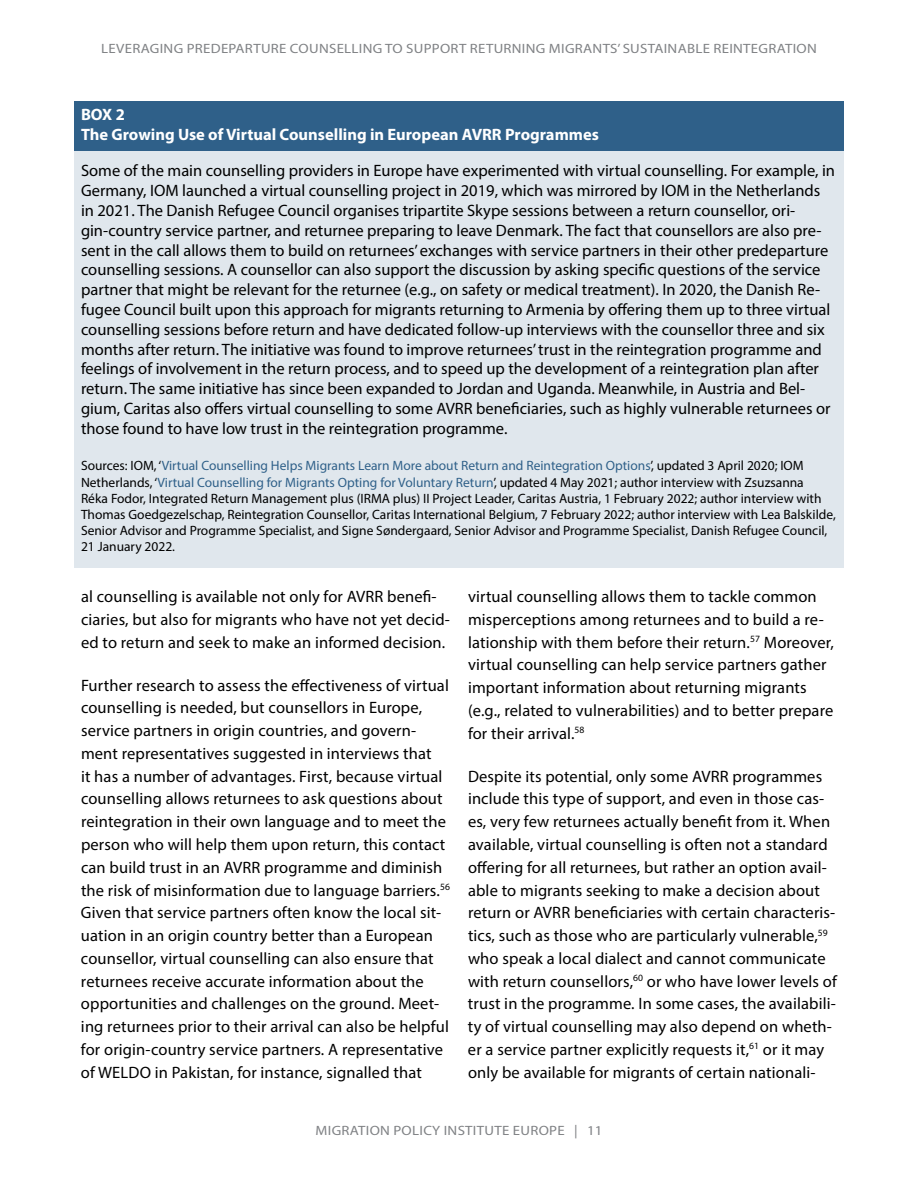
<style>
.page{position:relative;width:918px;height:1188px;background:#fff}
.page>*{position:absolute;margin:0;border:0;box-sizing:border-box;transform-origin:0 0}
.t1{font:16.5px/22.8px "Myriad Pro";letter-spacing:.01em;color:#000}
.t2{font:700 16.5px/19.8px "Myriad Pro";color:#fff}
.t3{font:13.5px/16.2px "Myriad Pro";color:#000}
.t4{font:13.5px "Myriad Pro";letter-spacing:.02em;color:#808285;scale:1.1 1}
.s1{color:#2f6089}
</style>
<div class="page">
<div style="left:74px;top:101px;width:770px;height:71px;background:#2f6089"></div>
<div style="left:74px;top:151px;width:770px;height:301px;background:#e0e7ed"></div>
<div style="left:74px;top:447px;width:770px;height:121px;background:#e0e7ed"></div>
<p class="t4" style="left:101px;top:40px;width:652px">LEVERAGING PREDEPARTURE COUNSELLING TO SUPPORT RETURNING MIGRANTS’ SUSTAINABLE REINTEGRATION</p>
<p class="t2" style="left:81px;top:104px;width:519px">BOX 2<br>The Growing Use of Virtual Counselling in European AVRR Programmes</p>
<p class="t1" style="left:81px;top:161px;width:756px;line-height:19.8px">Some of the main counselling providers in Europe have experimented with virtual counselling. For example, in Germany, IOM launched a virtual counselling project in 2019, which was mirrored by IOM in the Netherlands in 2021. The Danish Refugee Council organises tripartite Skype sessions between a return counsellor, ori&shy;gin-country service partner, and returnee preparing to leave Denmark. The fact that counsellors are also pre&shy;sent in the call allows them to build on returnees’ exchanges with service partners in their other predeparture counselling sessions. A counsellor can also support the discussion by asking specific questions of the service partner that might be relevant for the returnee (e.g., on safety or medical treatment). In 2020, the Danish Re&shy;fugee Council built upon this approach for migrants returning to Armenia by offering them up to three virtual counselling sessions before return and have dedicated follow-up interviews with the counsellor three and six months after return. The initiative was found to improve returnees’ trust in the reintegration programme and feelings of involvement in the return process, and to speed up the development of a reintegration plan after return. The same initiative has since been expanded to Jordan and Uganda. Meanwhile, in Austria and Bel&shy;gium, Caritas also offers virtual counselling to some AVRR beneficiaries, such as highly vulnerable returnees or those found to have low trust in the reintegration programme.</p>
<p class="t3" style="left:81px;top:457px;width:756px">Sources: IOM, ‘<span class="s1">Virtual Counselling Helps Migrants Learn More about Return and Reintegration Options</span>’, updated 3 April 2020; IOM Netherlands, ‘<span class="s1">Virtual Counselling for Migrants Opting for Voluntary Return</span>’, updated 4 May 2021; author interview with Zsuzsanna<br>Réka Fodor, Integrated Return Management plus (IRMA plus) II Project Leader, Caritas Austria, 1 February 2022; author interview with Thomas Goedgezelschap, Reintegration Counsellor, Caritas International Belgium, 7 February 2022; author interview with Lea Balskilde, Senior Advisor and Programme Specialist, and Signe Søndergaard, Senior Advisor and Programme Specialist, Danish Refugee Council, 21 January 2022.</p>
<p class="t1" style="left:81px;top:585px;width:371px">al counselling is available not only for AVRR benefi&shy;ciaries, but also for migrants who have not yet decid&shy;ed to return and seek to make an informed decision.</p>
<p class="t1" style="left:81px;top:673px;width:371px">Further research to assess the effectiveness of virtual counselling is needed, but counsellors in Europe, service partners in origin countries, and govern&shy;ment representatives suggested in interviews that<br>it has a number of advantages. First, because virtual counselling allows returnees to ask questions about reintegration in their own language and to meet the person who will help them upon return, this contact can build trust in an AVRR programme and diminish the risk of misinformation due to language barriers.<sup>56<br></sup>Given that service partners often know the local sit&shy;uation in an origin country better than a European counsellor, virtual counselling can also ensure that returnees receive accurate information about the opportunities and challenges on the ground. Meet&shy;ing returnees prior to their arrival can also be helpful for origin-country service partners. A representative of WELDO in Pakistan, for instance, signalled that</p>
<p class="t1" style="left:468px;top:585px;width:367px">virtual counselling allows them to tackle common misperceptions among returnees and to build a re&shy;lationship with them before their return.<sup>57</sup> Moreover, virtual counselling can help service partners gather important information about returning migrants (e.g., related to vulnerabilities) and to better prepare for their arrival.<sup>58</sup></p>
<p class="t1" style="left:468px;top:765px;width:370px">Despite its potential, only some AVRR programmes include this type of support, and even in those cas&shy;es, very few returnees actually benefit from it. When available, virtual counselling is often not a standard offering for all returnees, but rather an option avail&shy;able to migrants seeking to make a decision about return or AVRR beneficiaries with certain characteris&shy;tics, such as those who are particularly vulnerable,<sup>59 </sup>who speak a local dialect and cannot communicate with return counsellors,<sup>60</sup> or who have lower levels of trust in the programme. In some cases, the availabili&shy;ty of virtual counselling may also depend on wheth&shy;er a service partner explicitly requests it,<sup>61</sup> or it may only be available for migrants of certain nationali-</p>
<p class="t4" style="left:316px;top:1122px;width:262px">MIGRATION POLICY INSTITUTE EUROPE | 11</p>
</div>
